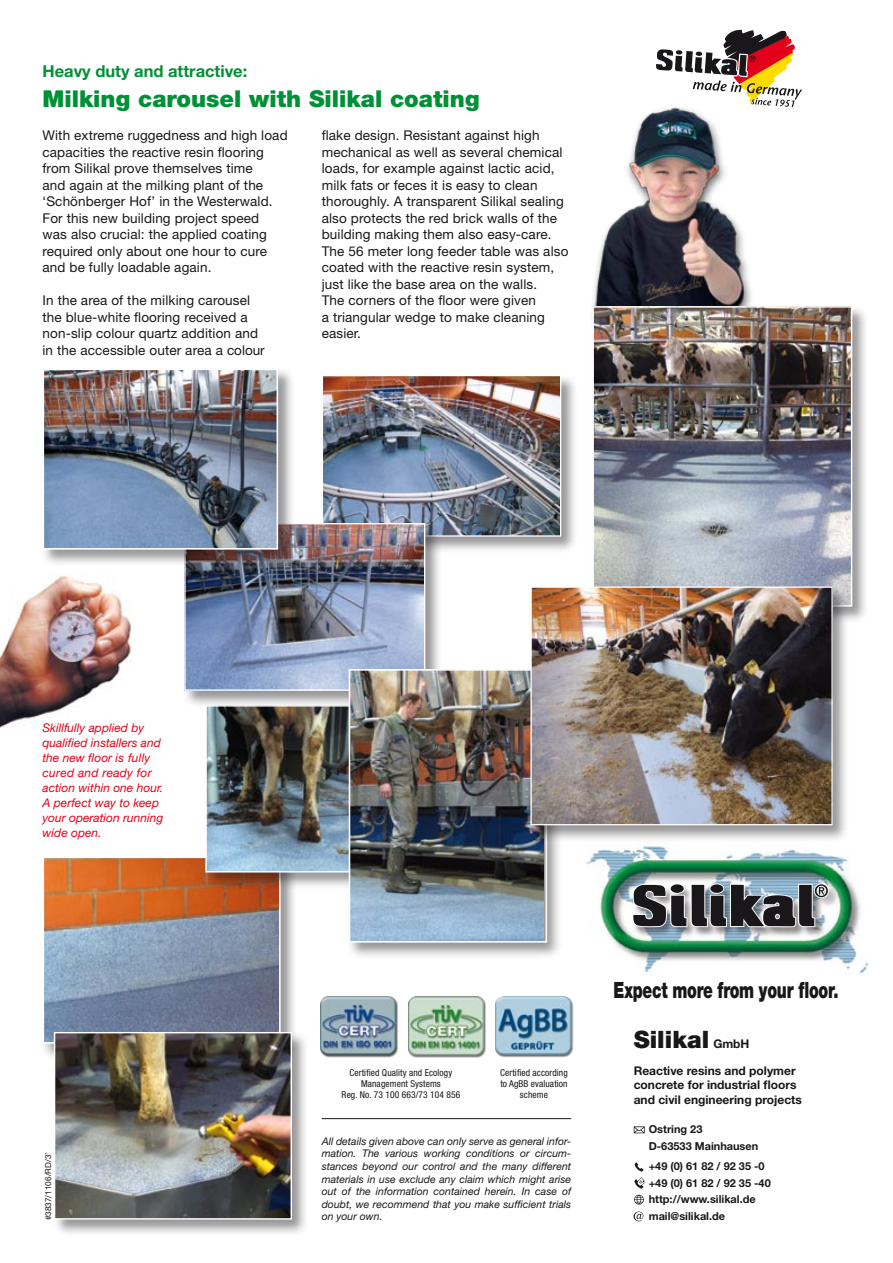
<style>
.page{position:relative;width:893px;height:1263px;background:#fff}
.page>*{position:absolute;margin:0;border:0;box-sizing:border-box;transform-origin:0 0}
.t1{font:900 24px "Helvetica Neue";color:#1a171b}
.t2{font:900 23.25px "Helvetica Neue";color:#009036}
.t3{font:900 22.5px "Helvetica Neue";letter-spacing:-.015em;color:#1a171b;scale:.69 1}
.t4{font:700 16.5px "Helvetica Neue";color:#009036}
.t5{font:13.5px/16.5px "Helvetica Neue";letter-spacing:.01em;color:#1a171b}
.t6{font:italic 12px/15px "Helvetica Neue";color:#e2001a}
.t7{font:700 12px/14.4px "Helvetica Neue";color:#1a171b}
.t8{font:700 10.95px/16.5px "Helvetica Neue";color:#1a171b}
.t9{font:italic 10.5px/12.6px "Helvetica Neue";color:#1a171b;text-align:justify}
.t10{font:condensed 9.45px/11.4px "Helvetica Neue";letter-spacing:.01em;color:#1a171b;text-align:center}
.t11{font:8.25px "Helvetica Neue";color:#1a171b}
.s1{font-weight:700;font-size:12px}
</style>
<div class="page">
<img style="left:586px;top:841px;width:283px;height:135px">
<svg style="left:631px;top:882px;width:199px;height:46px;background:#686c71"></svg>
<hr style="left:322px;top:1118px;width:249px;height:1px;background:#1a171b">
<div style="left:588px;top:104px;width:165px;height:224px;background:#1a171b;opacity:.7"></div>
<img style="left:591px;top:104px;width:154px;height:200px">
<svg style="left:634px;top:1177px;width:10px;height:11px"></svg>
<svg style="left:634px;top:1195px;width:10px;height:9px"></svg>
<svg style="left:635px;top:1162px;width:9px;height:9px"></svg>
<svg style="left:634px;top:1211px;width:9px;height:10px"></svg>
<svg style="left:634px;top:1126px;width:11px;height:7px"></svg>
<img style="left:408px;top:996px;width:78px;height:62px">
<img style="left:495px;top:996px;width:79px;height:62px">
<img style="left:321px;top:996px;width:77px;height:62px">
<div style="left:320px;top:373px;width:257px;height:180px;background:#1a171b;opacity:.45"></div>
<img style="left:324px;top:377px;width:235px;height:158px">
<div style="left:322px;top:375px;width:239px;height:162px;border:1px solid #fff"></div>
<div style="left:182px;top:521px;width:259px;height:186px;background:#1a171b;opacity:.45"></div>
<img style="left:186px;top:525px;width:237px;height:164px">
<div style="left:184px;top:523px;width:241px;height:168px;border:1px solid #fff"></div>
<div style="left:590px;top:304px;width:278px;height:319px;background:#1a171b;opacity:.45"></div>
<img style="left:594px;top:308px;width:256px;height:297px">
<div style="left:592px;top:306px;width:260px;height:301px;border:1px solid #fff"></div>
<div style="left:40px;top:366px;width:254px;height:200px;background:#1a171b;opacity:.45"></div>
<img style="left:46px;top:372px;width:229px;height:175px">
<div style="left:43px;top:369px;width:235px;height:181px;border:2px solid #fff"></div>
<div style="left:40px;top:854px;width:256px;height:206px;background:#1a171b;opacity:.45"></div>
<img style="left:46px;top:859px;width:232px;height:182px">
<div style="left:43px;top:856px;width:238px;height:188px;border:2px solid #fff"></div>
<div style="left:203px;top:703px;width:173px;height:186px;background:#1a171b;opacity:.45"></div>
<img style="left:207px;top:707px;width:140px;height:163px">
<div style="left:205px;top:705px;width:155px;height:167px;border:1px solid #fff"></div>
<div style="left:347px;top:667px;width:216px;height:292px;background:#1a171b;opacity:.45"></div>
<img style="left:352px;top:672px;width:192px;height:268px">
<div style="left:349px;top:669px;width:198px;height:274px;border:2px solid #fff"></div>
<div style="left:528px;top:584px;width:321px;height:257px;background:#1a171b;opacity:.45"></div>
<img style="left:532px;top:588px;width:299px;height:235px">
<div style="left:530px;top:586px;width:303px;height:239px;border:1px solid #fff"></div>
<div style="left:52px;top:1030px;width:256px;height:206px;background:#1a171b;opacity:.45"></div>
<img style="left:56px;top:1034px;width:234px;height:183px">
<div style="left:54px;top:1032px;width:238px;height:187px;border:1px solid #fff"></div>
<img style="left:0;top:575px;width:131px;height:153px">
<svg style="left:653px;top:30px;width:149px;height:108px"></svg>
<p class="t4" style="left:43px;top:61px;width:206px">Heavy duty and attractive:</p>
<h2 class="t2" style="left:43px;top:85px;width:439px">Milking carousel with Silikal coating</h2>
<p class="t5" style="left:43px;top:127px;width:247px">With extreme ruggedness and high load capacities the reactive resin flooring from Silikal prove themselves time<br>and again at the milking plant of the ‘Schönberger Hof’ in the Westerwald.<br>For this new building project speed<br>was also crucial: the applied coating required only about one hour to cure and be fully loadable again.</p>
<p class="t5" style="left:43px;top:292px;width:224px">In the area of the milking carousel the blue-white flooring received a non-slip colour quartz addition and in the accessible outer area a colour</p>
<p class="t5" style="left:322px;top:127px;width:248px">flake design. Resistant against high mechanical as well as several chemical loads, for example against lactic acid, milk fats or feces it is easy to clean thoroughly. A transparent Silikal sealing also protects the red brick walls of the building making them also easy-care.<br>The 56 meter long feeder table was also coated with the reactive resin system, just like the base area on the walls.<br>The corners of the floor were given<br>a triangular wedge to make cleaning easier.</p>
<p class="t6" style="left:43px;top:720px;width:122px">Skillfully applied by qualified installers and the new floor is fully cured and ready for action within one hour.<br>A perfect way to keep your operation running wide open.</p>
<p class="t11" style="left:43px;top:1220px;width:69px;rotate:-90deg">#3837/1106/RD/3’</p>
<p class="t10" style="left:342px;top:1066px;width:120px">Certified Quality and Ecology<br>Management Systems<br>Reg. No. 73 100 663/73 104 856</p>
<p class="t10" style="left:500px;top:1066px;width:69px">Certified according to AgBB evaluation scheme</p>
<p class="t9" style="left:322px;top:1135px;width:251px">All details given above can only serve as general infor&shy;mation. The various working conditions or circum&shy;stances beyond our control and the many different materials in use exclude any claim which might arise out of the information contained herein. In case of doubt, we recommend that you make sufficient trials on your own.</p>
<h3 class="t3" style="left:614px;top:977px;width:327px">Expect more from your floor.</h3>
<h1 class="t1" style="left:634px;top:1025px;width:117px">Silikal <span class="s1">GmbH</span></h1>
<p class="t7" style="left:634px;top:1063px;width:170px">Reactive resins and polymer concrete for industrial floors and civil engineering projects</p>
<p class="t8" style="left:649px;top:1121px;width:111px">Ostring 23<br>D-63533 Mainhausen</p>
<p class="t8" style="left:649px;top:1158px;width:124px">+49 (0) 61 82 / 92 35 -0 +49 (0) 61 82 / 92 35 -40 http://www.silikal.de mail@silikal.de</p>
</div>
